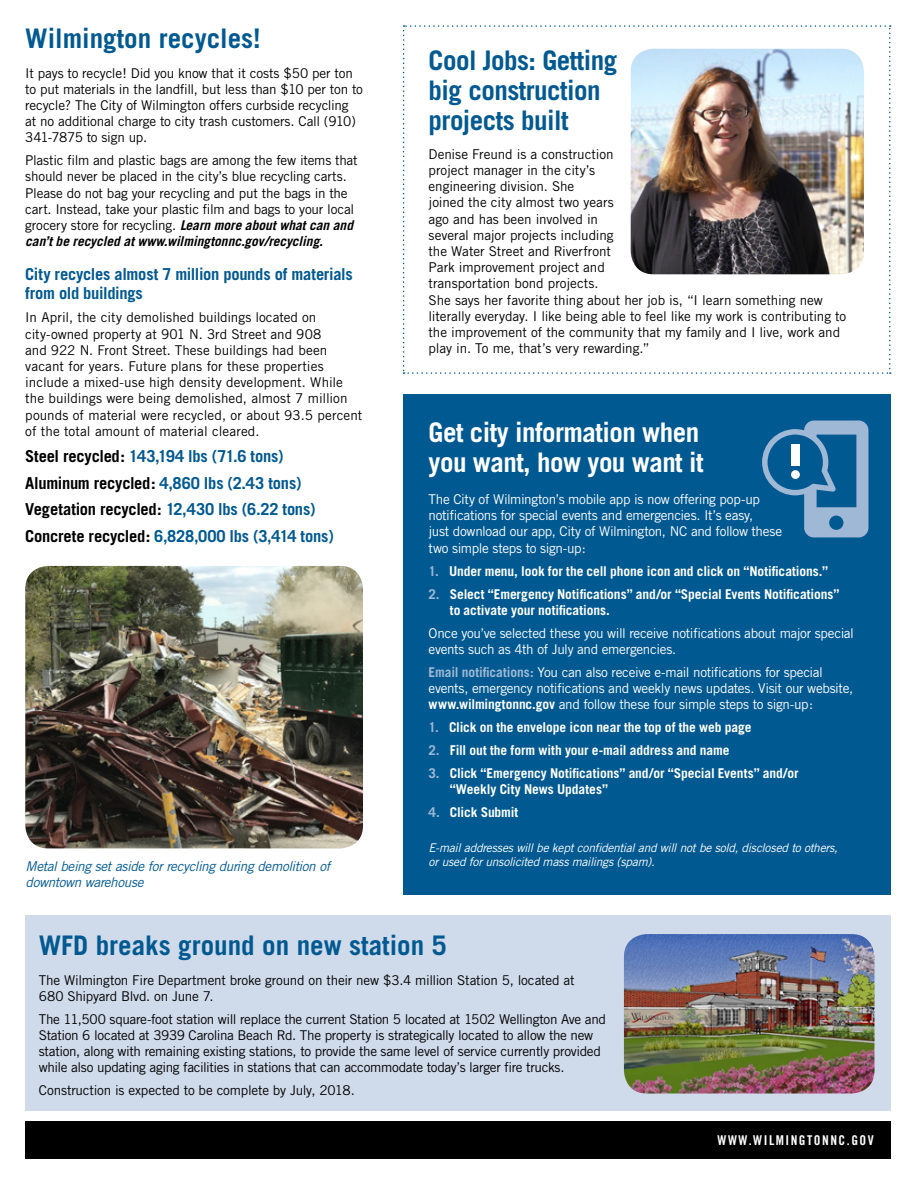
<style>
.page{position:relative;width:918px;height:1188px;background:#fff}
.page>*{position:absolute;margin:0;border:0;box-sizing:border-box;transform-origin:0 0}
.t1{font:700 27px "Trade Gothic";color:#005990}
.t2{font:700 27px/30px "Trade Gothic";letter-spacing:-.02em;color:#005990}
.t3{font:700 27px/30px "Trade Gothic";letter-spacing:-.02em;color:#fff}
.t4{font:700 16.5px/26.5px "Trade Gothic";letter-spacing:-.015em;color:#005990}
.t5{font:13.5px/16.2px "Trade Gothic";letter-spacing:-.01em;color:#000}
.t6{font:13.5px/16.2px "Trade Gothic";letter-spacing:-.025em;color:#fff}
.t7{font:700 13.5px/16.2px "Trade Gothic";letter-spacing:-.005em;color:#fff}
.t8{font:italic 13.5px/16.2px "Trade Gothic";letter-spacing:-.025em;color:#005990}
.t9{font:13.5px "Trade Gothic Bold Cond Twenty";letter-spacing:.11em;color:#fff}
.t10{font:italic 12px/14.4px "Trade Gothic";letter-spacing:-.025em;color:#fff}
.s1{font-weight:700;font-style:italic}
.s2{color:#000}
.s3{color:#9eb8d5}
.s4{font-weight:700;color:#9eb8d5}
.s5{font-weight:700}
</style>
<div class="page">
<div style="left:403px;top:394px;width:488px;height:500px;background:#005990"></div>
<div style="left:25px;top:916px;width:866px;height:195px;background:#cfdaea"></div>
<div style="left:25px;top:1121px;width:866px;height:38px;background:#000"></div>
<img style="left:25px;top:566px;width:338px;height:282px">
<img style="left:624px;top:934px;width:250px;height:160px">
<svg style="left:403px;top:25px;width:488px;height:349px"></svg>
<svg style="left:762px;top:421px;width:106px;height:116px"></svg>
<h1 class="t1" style="left:25px;top:22px;width:237px">Wilmington recycles!</h1>
<p class="t5" style="left:25px;top:64px;width:339px">It pays to recycle! Did you know that it costs $50 per ton to put materials in the landfill, but less than $10 per ton to recycle? The City of Wilmington offers curbside recycling at no additional charge to city trash customers. Call (910)<br>341-7875 to sign up.</p>
<p class="t5" style="left:25px;top:152px;width:334px">Plastic film and plastic bags are among the few items that should never be placed in the city’s blue recycling carts.<br>Please do not bag your recycling and put the bags in the cart. Instead, take your plastic film and bags to your local grocery store for recycling. <span class="s1">Learn more about what can and can’t be recycled at www.wilmingtonnc.gov/recycling.</span></p>
<p class="t4" style="left:25px;top:264px;width:329px;line-height:19.8px">City recycles almost 7 million pounds of materials from old buildings</p>
<p class="t5" style="left:25px;top:309px;width:339px">In April, the city demolished buildings located on city-owned property at 901 N. 3rd Street and 908<br>and 922 N. Front Street. These buildings had been vacant for years. Future plans for these properties include a mixed-use high density development. While the buildings were being demolished, almost 7 million pounds of material were recycled, or about 93.5 percent of the total amount of material cleared.</p>
<p class="t4" style="left:25px;top:443px;width:310px"><span class="s2">Steel recycled:</span> 143,194 lbs (71.6 tons)<br><span class="s2">Aluminum recycled:</span> 4,860 lbs (2.43 tons)<br><span class="s2">Vegetation recycled:</span> 12,430 lbs (6.22 tons)<br><span class="s2">Concrete recycled:</span> 6,828,000 lbs (3,414 tons)</p>
<p class="t8" style="left:26px;top:858px;width:306px">Metal being set aside for recycling during demolition of downtown warehouse</p>
<h1 class="t2" style="left:429px;top:45px;width:190px">Cool Jobs: Getting big construction projects built</h1>
<p class="t5" style="left:429px;top:146px;width:419px">Denise Freund is a construction<br>project manager in the city’s<br>engineering division. She<br>joined the city almost two years<br>ago and has been involved in<br>several major projects including<br>the Water Street and Riverfront<br>Park improvement project and<br>transportation bond projects.<br>She says her favorite thing about her job is, “I learn something new literally everyday. I like being able to feel like my work is contributing to the improvement of the community that my family and I live, work and play in. To me, that’s very rewarding.”</p>
<h1 class="t3" style="left:429px;top:417px;width:277px">Get city information when you want, how you want it</h1>
<p class="t6" style="left:429px;top:491px;width:355px">The City of Wilmington’s mobile app is now offering pop-up notifications for special events and emergencies. It’s easy,<br>just download our app, City of Wilmington, NC and follow these two simple steps to sign-up:</p>
<p class="t7" style="left:429px;top:562px;width:401px"><span class="s3">1.</span> Under menu, look for the cell phone icon and click on “Notifications.”</p>
<p class="t7" style="left:450px;top:585px;width:391px;text-indent:-21px"><span class="s3">2.</span> Select “Emergency Notifications” and/or “Special Events Notifications” to activate your notifications.</p>
<p class="t6" style="left:429px;top:625px;width:427px">Once you’ve selected these you will receive notifications about major special events such as 4th of July and emergencies.</p>
<p class="t6" style="left:429px;top:664px;width:426px"><span class="s4">Email notifications:</span> You can also receive e-mail notifications for special events, emergency notifications and weekly news updates. Visit our website, <span class="s5">www.wilmingtonnc.gov</span> and follow these four simple steps to sign-up:</p>
<p class="t7" style="left:429px;top:719px;width:325px"><span class="s3">1.</span> Click on the envelope icon near the top of the web page</p>
<p class="t7" style="left:429px;top:742px;width:302px"><span class="s3">2.</span> Fill out the form with your e-mail address and name</p>
<p class="t7" style="left:450px;top:765px;width:350px;text-indent:-21px"><span class="s3">3.</span> Click “Emergency Notifications” and/or “Special Events” and/or “Weekly City News Updates”</p>
<p class="t7" style="left:429px;top:804px;width:91px"><span class="s3">4.</span> Click Submit</p>
<p class="t10" style="left:429px;top:840px;width:411px">E-mail addresses will be kept confidential and will not be sold, disclosed to others, or used for unsolicited mass mailings (spam).</p>
<h1 class="t1" style="left:39px;top:929px;width:410px">WFD breaks ground on new station 5</h1>
<p class="t5" style="left:39px;top:972px;width:537px">The Wilmington Fire Department broke ground on their new $3.4 million Station 5, located at<br>680 Shipyard Blvd. on June 7.</p>
<p class="t5" style="left:39px;top:1011px;width:569px">The 11,500 square-foot station will replace the current Station 5 located at 1502 Wellington Ave and Station 6 located at 3939 Carolina Beach Rd. The property is strategically located to allow the new station, along with remaining existing stations, to provide the same level of service currently provided while also updating aging facilities in stations that can accommodate today’s larger fire trucks.</p>
<p class="t5" style="left:39px;top:1082px;width:318px">Construction is expected to be complete by July, 2018.</p>
<p class="t9" style="left:718px;top:1132px;width:158px">WWW.WILMINGTONNC.GOV</p>
</div>
